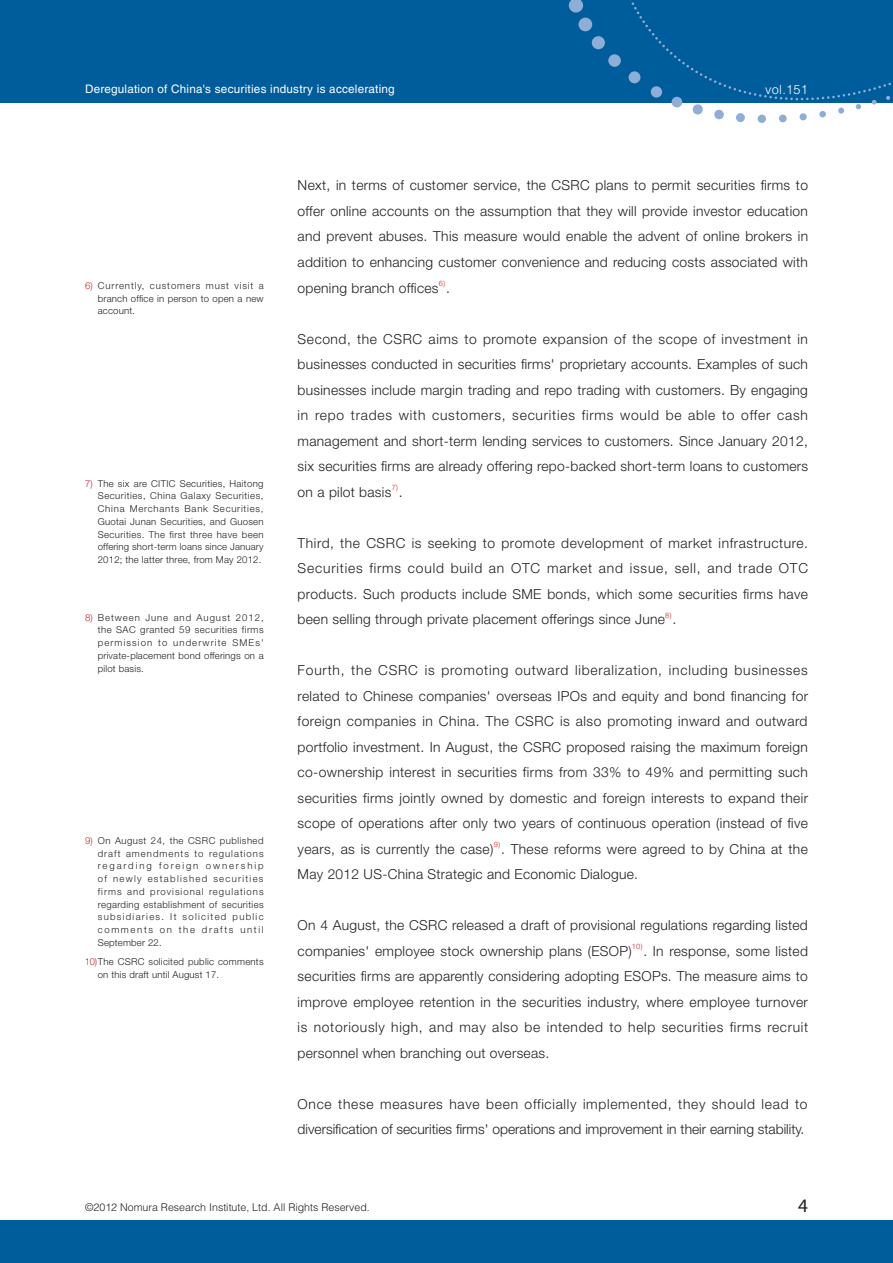
<style>
.page{position:relative;width:893px;height:1263px;background:#fff}
.page>*{position:absolute;margin:0;border:0;box-sizing:border-box;transform-origin:0 0}
.t1{font:19.2px "Myriad Pro";color:#231f20}
.t2{font:300 13.8px/25.5px "Helvetica Neue";letter-spacing:.02em;color:#231f20;text-align:justify}
.t3{font:300 13.8px/25.5px "Helvetica Neue";color:#231f20}
.t4{font:300 12.75px "Helvetica LT Std";letter-spacing:.02em;color:#fff}
.t5{font:11.7px "Helvetica LT Std";letter-spacing:.02em;color:#fff}
.t6{font:300 10.65px "Helvetica LT Std";color:#231f20}
.t7{font:300 9.6px/12.8px "Helvetica Neue";letter-spacing:.02em;color:#231f20;text-align:justify}
.t8{font:300 7.5px "Helvetica Neue";color:#c8242b}
.s1{color:#c8242b}
</style>
<div class="page">
<div style="left:0;top:0;width:893px;height:102px;background:#005d9c"></div>
<div style="left:0;top:1220px;width:893px;height:43px;background:#005d9c"></div>
<svg style="left:610px;top:0;width:283px;height:115px"></svg>
<div style="left:819px;top:111px;width:7px;height:6px;background:#8eaed6;border-radius:50%"></div>
<div style="left:800px;top:113px;width:7px;height:7px;background:#8eaed6;border-radius:50%"></div>
<div style="left:779px;top:115px;width:8px;height:7px;background:#8eaed6;border-radius:50%"></div>
<div style="left:758px;top:115px;width:8px;height:8px;background:#8eaed6;border-radius:50%"></div>
<div style="left:736px;top:113px;width:9px;height:9px;background:#8eaed6;border-radius:50%"></div>
<div style="left:714px;top:110px;width:10px;height:9px;background:#8eaed6;border-radius:50%"></div>
<div style="left:693px;top:104px;width:10px;height:10px;background:#8eaed6;border-radius:50%"></div>
<div style="left:672px;top:97px;width:10px;height:10px;background:#8eaed6;border-radius:50%"></div>
<div style="left:651px;top:86px;width:11px;height:12px;background:#8eaed6;border-radius:50%"></div>
<div style="left:629px;top:71px;width:11px;height:12px;background:#8eaed6;border-radius:50%"></div>
<div style="left:608px;top:54px;width:13px;height:13px;background:#8eaed6;border-radius:50%"></div>
<div style="left:592px;top:36px;width:13px;height:13px;background:#8eaed6;border-radius:50%"></div>
<div style="left:578px;top:18px;width:14px;height:13px;background:#8eaed6;border-radius:50%"></div>
<svg style="left:569px;top:0;width:14px;height:13px"></svg>
<p class="t5" style="left:85px;top:82px;width:311px">Deregulation of China's securities industry is accelerating</p>
<p class="t4" style="left:765px;top:81px;width:44px">vol.151</p>
<p class="t7" style="left:98px;top:279px;width:167px;text-indent:-13px"><span class="s1">6)</span> Currently, customers must visit a branch office in person to open a new account.</p>
<p class="t7" style="left:98px;top:477px;width:167px;text-indent:-13px"><span class="s1">7)</span> The six are CITIC Securities, Haitong Securities, China Galaxy Securities, China Merchants Bank Securities, Guotai Junan Securities, and Guosen Securities. The first three have been offering short-term loans since January 2012; the latter three, from May 2012.</p>
<p class="t7" style="left:98px;top:610px;width:167px;text-indent:-13px"><span class="s1">8)</span> Between June and August 2012, the SAC granted 59 securities firms permission to underwrite SMEs' private-placement bond offerings on a pilot basis.</p>
<p class="t7" style="left:98px;top:834px;width:167px;text-indent:-13px"><span class="s1">9)</span> On August 24, the CSRC published draft amendments to regulations regarding foreign ownership of newly established securities firms and provisional regulations regarding establishment of securities subsidiaries. It solicited public comments on the drafts until September 22.</p>
<p class="t7" style="left:98px;top:955px;width:167px;text-indent:-13px"><span class="s1">10)</span>The CSRC solicited public comments on this draft until August 17.</p>
<p class="t2" style="left:298px;top:172px;width:512px">Next, in terms of customer service, the CSRC plans to permit securities firms to offer online accounts on the assumption that they will provide investor education and prevent abuses. This measure would enable the advent of online brokers in addition to enhancing customer convenience and reducing costs associated with opening branch offices</p>
<p class="t8" style="left:439px;top:279px;width:8px">6)</p>
<p class="t2" style="left:446px;top:275px;width:5px">.</p>
<p class="t2" style="left:298px;top:326px;width:512px">Second, the CSRC aims to promote expansion of the scope of investment in businesses conducted in securities firms' proprietary accounts. Examples of such businesses include margin trading and repo trading with customers. By engaging in repo trades with customers, securities firms would be able to offer cash management and short-term lending services to customers. Since January 2012, six securities firms are already offering repo-backed short-term loans to customers on a pilot basis</p>
<p class="t8" style="left:392px;top:483px;width:8px">7)</p>
<p class="t2" style="left:399px;top:479px;width:5px">.</p>
<p class="t2" style="left:298px;top:530px;width:512px">Third, the CSRC is seeking to promote development of market infrastructure.<br>Securities firms could build an OTC market and issue, sell, and trade OTC products. Such products include SME bonds, which some securities firms have been selling through private placement offerings since June</p>
<p class="t8" style="left:665px;top:610px;width:8px">8)</p>
<p class="t2" style="left:672px;top:606px;width:5px">.</p>
<p class="t2" style="left:298px;top:657px;width:512px">Fourth, the CSRC is promoting outward liberalization, including businesses related to Chinese companies' overseas IPOs and equity and bond financing for foreign companies in China. The CSRC is also promoting inward and outward portfolio investment. In August, the CSRC proposed raising the maximum foreign co-ownership interest in securities firms from 33% to 49% and permitting such securities firms jointly owned by domestic and foreign interests to expand their scope of operations after only two years of continuous operation (instead of five years, as is currently the case)</p>
<p class="t8" style="left:494px;top:840px;width:8px">9)</p>
<p class="t2" style="left:298px;top:836px;width:512px;text-indent:203px">. These reforms were agreed to by China at the<br>May 2012 US-China Strategic and Economic Dialogue.</p>
<p class="t2" style="left:298px;top:912px;width:512px">On 4 August, the CSRC released a draft of provisional regulations regarding listed companies' employee stock ownership plans (ESOP)</p>
<p class="t8" style="left:632px;top:942px;width:12px">10)</p>
<p class="t2" style="left:298px;top:938px;width:512px;text-indent:346px">. In response, some listed securities firms are apparently considering adopting ESOPs. The measure aims to improve employee retention in the securities industry, where employee turnover is notoriously high, and may also be intended to help securities firms recruit personnel when branching out overseas.</p>
<p class="t3" style="left:298px;top:1091px;width:511px">Once these measures have been officially implemented, they should lead to diversification of securities firms' operations and improvement in their earning stability.</p>
<p class="t6" style="left:85px;top:1201px;width:286px">©2012 Nomura Research Institute, Ltd. All Rights Reserved.</p>
<h1 class="t1" style="left:798px;top:1194px;width:11px">4</h1>
</div>
